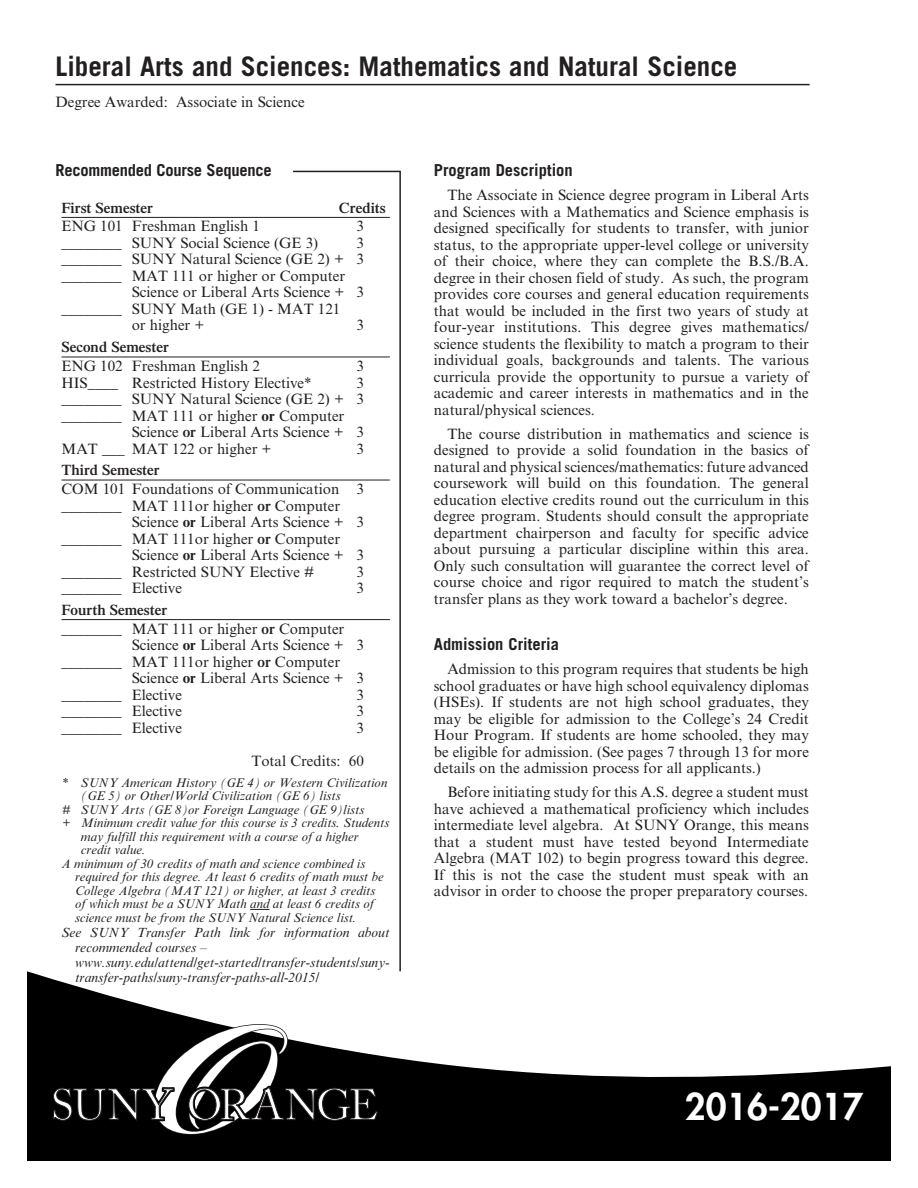
<style>
.page{position:relative;width:918px;height:1188px;background:#fff}
.page>*{position:absolute;margin:0;border:0;box-sizing:border-box;transform-origin:0 0}
.t1{font:800 36px "Futura";color:#fff}
.Subheads{font:700 27px "Trade Gothic";color:#231f20}
.Italics{font:700 16.5px "Trade Gothic";color:#231f20}
.Body{font:15px/16.5px "Times NRMT";color:#231f20;text-align:justify}
.courses{font:15px "Times NRMT";color:#231f20}
.Semesters{font:600 15px "Times";color:#231f20}
.Italics-2{font:italic 13.5px/15px "Times NRMT";color:#231f20}
.Italics-3{font:italic 12.75px/13.5px "Times NRMT";color:#231f20}
.s1{font-weight:700}
.s2{font-family:"Times";font-weight:600}
</style>
<div class="page">
<svg style="left:27px;top:971px;width:864px;height:190px"></svg>
<svg style="left:53px;top:1022px;width:324px;height:113px"></svg>
<hr style="left:399px;top:171px;width:2px;height:800px;background:#231f20">
<hr style="left:177px;top:171px;width:224px;height:1px;background:#231f20">
<hr style="left:62px;top:217px;width:328px;height:1px;background:#231f20">
<hr style="left:62px;top:357px;width:328px;height:1px;background:#231f20">
<hr style="left:62px;top:480px;width:328px;height:1px;background:#231f20">
<hr style="left:62px;top:619px;width:328px;height:1px;background:#231f20">
<svg style="left:250px;top:909px;width:19px;height:1px"></svg>
<div style="left:54px;top:162px;width:238px;height:22px;background:#fff"></div>
<hr style="left:56px;top:84px;width:754px;height:1px;background:#231f20">
<p class="Subheads" style="left:56px;top:50px;width:683px">Liberal Arts and Sciences: Mathematics and Natural Science</p>
<p class="Body" style="left:56px;top:94px;width:251px">Degree Awarded: Associate in Science</p>
<p class="Italics" style="left:56px;top:160px;width:218px">Recommended Course Sequence</p>
<p class="Italics" style="left:434px;top:160px;width:140px">Program Description</p>
<p class="Body" style="left:434px;top:187px;width:377px;text-indent:14px">The Associate in Science degree program in Liberal Arts and Sciences with a Mathematics and Science emphasis is designed specifically for students to transfer, with junior status, to the appropriate upper-level college or university of their choice, where they can complete the B.S./B.A. degree in their chosen field of study. As such, the program provides core courses and general education requirements that would be included in the first two years of study at four-year institutions. This degree gives mathematics/ science students the flexibility to match a program to their individual goals, backgrounds and talents. The various curricula provide the opportunity to pursue a variety of academic and career interests in mathematics and in the natural/physical sciences.</p>
<p class="Body" style="left:434px;top:425px;width:377px;text-indent:14px">The course distribution in mathematics and science is designed to provide a solid foundation in the basics of natural and physical sciences/mathematics: future advanced coursework will build on this foundation. The general education elective credits round out the curriculum in this degree program. Students should consult the appropriate department chairperson and faculty for specific advice about pursuing a particular discipline within this area.<br>Only such consultation will guarantee the correct level of course choice and rigor required to match the student’s transfer plans as they work toward a bachelor’s degree.</p>
<p class="Italics" style="left:434px;top:634px;width:127px">Admission Criteria</p>
<p class="Body" style="left:434px;top:661px;width:377px;text-indent:14px">Admission to this program requires that students be high school graduates or have high school equivalency diplomas (HSEs). If students are not high school graduates, they may be eligible for admission to the College’s 24 Credit Hour Program. If students are home schooled, they may be eligible for admission. (See pages 7 through 13 for more details on the admission process for all applicants.)</p>
<p class="Body" style="left:434px;top:784px;width:377px;text-indent:14px">Before initiating study for this A.S. degree a student must have achieved a mathematical proficiency which includes intermediate level algebra. At SUNY Orange, this means that a student must have tested beyond Intermediate Algebra (MAT 102) to begin progress toward this degree.<br>If this is not the case the student must speak with an advisor in order to choose the proper preparatory courses.</p>
<p class="Semesters" style="left:62px;top:199px;width:93px">First Semester</p>
<p class="Semesters" style="left:339px;top:199px;width:48px">Credits</p>
<p class="courses" style="left:62px;top:218px;width:200px">ENG 101 Freshman English 1</p>
<p class="courses" style="left:356px;top:218px;width:9px">3</p>
<p class="courses" style="left:62px;top:234px;width:258px">________ SUNY Social Science (GE 3)</p>
<p class="courses" style="left:356px;top:234px;width:9px">3</p>
<p class="courses" style="left:62px;top:251px;width:304px">________ SUNY Natural Science (GE 2) + 3</p>
<p class="courses" style="left:62px;top:267px;width:285px">________ MAT 111 or higher or Computer</p>
<p class="courses" style="left:132px;top:284px;width:234px">Science or Liberal Arts Science + 3</p>
<p class="courses" style="left:62px;top:300px;width:280px">________ SUNY Math (GE 1) - MAT 121</p>
<p class="courses" style="left:132px;top:317px;width:74px">or higher +</p>
<p class="courses" style="left:356px;top:317px;width:9px">3</p>
<p class="Semesters" style="left:62px;top:338px;width:109px">Second Semester</p>
<p class="courses" style="left:62px;top:357px;width:200px">ENG 102 Freshman English 2</p>
<p class="courses" style="left:356px;top:357px;width:9px">3</p>
<p class="courses" style="left:62px;top:374px;width:252px">HIS____ Restricted History Elective*</p>
<p class="courses" style="left:356px;top:374px;width:9px">3</p>
<p class="courses" style="left:62px;top:390px;width:304px">________ SUNY Natural Science (GE 2) + 3</p>
<p class="courses" style="left:62px;top:407px;width:284px">________ MAT 111 or higher <span class="s1">or</span> Computer</p>
<p class="courses" style="left:132px;top:423px;width:234px">Science <span class="s2">or</span> Liberal Arts Science + 3</p>
<p class="courses" style="left:62px;top:440px;width:212px">MAT ___ MAT 122 or higher +</p>
<p class="courses" style="left:356px;top:440px;width:9px">3</p>
<p class="Semesters" style="left:62px;top:461px;width:100px">Third Semester</p>
<p class="courses" style="left:62px;top:480px;width:304px">COM 101 Foundations of Communication 3</p>
<p class="courses" style="left:62px;top:497px;width:280px">________ MAT 111or higher <span class="s2">or</span> Computer</p>
<p class="courses" style="left:132px;top:513px;width:234px">Science <span class="s1">or</span> Liberal Arts Science + 3</p>
<p class="courses" style="left:62px;top:530px;width:280px">________ MAT 111or higher <span class="s2">or</span> Computer</p>
<p class="courses" style="left:132px;top:546px;width:234px">Science <span class="s1">or</span> Liberal Arts Science + 3</p>
<p class="courses" style="left:62px;top:563px;width:254px">________ Restricted SUNY Elective #</p>
<p class="courses" style="left:356px;top:563px;width:9px">3</p>
<p class="courses" style="left:62px;top:579px;width:122px">________ Elective</p>
<p class="courses" style="left:356px;top:579px;width:9px">3</p>
<p class="Semesters" style="left:62px;top:601px;width:107px">Fourth Semester</p>
<p class="courses" style="left:62px;top:620px;width:284px">________ MAT 111 or higher <span class="s2">or</span> Computer</p>
<p class="courses" style="left:132px;top:636px;width:234px">Science <span class="s1">or</span> Liberal Arts Science + 3</p>
<p class="courses" style="left:62px;top:653px;width:280px">________ MAT 111or higher <span class="s2">or</span> Computer</p>
<p class="courses" style="left:132px;top:669px;width:234px">Science <span class="s1">or</span> Liberal Arts Science + 3</p>
<p class="courses" style="left:62px;top:686px;width:122px">________ Elective</p>
<p class="courses" style="left:356px;top:686px;width:9px">3</p>
<p class="courses" style="left:62px;top:702px;width:122px">________ Elective</p>
<p class="courses" style="left:356px;top:702px;width:9px">3</p>
<p class="courses" style="left:62px;top:719px;width:122px">________ Elective</p>
<p class="courses" style="left:356px;top:719px;width:9px">3</p>
<p class="courses" style="left:251px;top:752px;width:114px">Total Credits: 60</p>
<p class="Italics-3" style="left:81px;top:776px;width:308px;text-indent:-19px">* SUNY American History (GE 4) or Western Civilization (GE 5) or Other/World Civilization (GE 6) lists</p>
<p class="Italics-3" style="left:62px;top:803px;width:304px"># SUNY Arts (GE 8)or Foreign Language (GE 9)lists</p>
<p class="Italics-3" style="left:81px;top:816px;width:310px;text-indent:-19px">+ Minimum credit value for this course is 3 credits. Students may fulfill this requirement with a course of a higher credit value.</p>
<p class="Italics-3" style="left:75px;top:857px;width:310px;text-indent:-14px">A minimum of 30 credits of math and science combined is required for this degree. At least 6 credits of math must be College Algebra (MAT 121) or higher, at least 3 credits of which must be a SUNY Math and at least 6 credits of science must be from the SUNY Natural Science list.</p>
<p class="Italics-2" style="left:75px;top:925px;width:316px;text-indent:-14px">See SUNY Transfer Path link for information about recommended courses –</p>
<p class="Italics-2" style="left:75px;top:955px;width:316px">www.suny.edu/attend/get-started/transfer-students/suny&shy;transfer-paths/suny-transfer-paths-all-2015/</p>
<h1 class="t1" style="left:685px;top:1084px;width:180px">2016-2017</h1>
</div>
